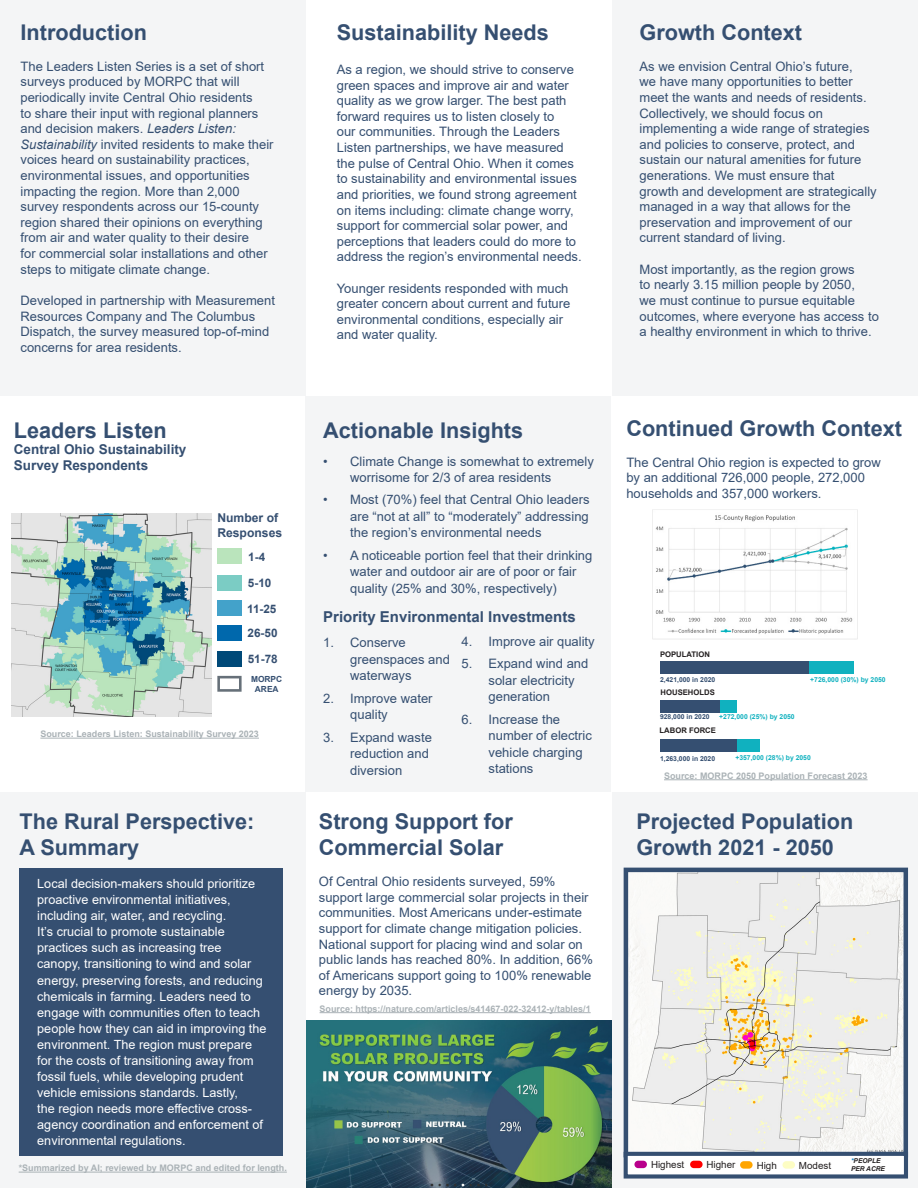
<style>
.page{position:relative;width:918px;height:1188px;background:#fff}
.page>*{position:absolute;margin:0;border:0;box-sizing:border-box;transform-origin:0 0}
.t1{font:700 21.75px/26px "Arial";color:#354f71}
.t2{font:700 21.6px "Arial";color:#354f71}
.t3{font:700 15px "Arial";color:#354f71}
.t4{font:700 13.5px "Arial";color:#354f71}
.t5{font:13.05px/15.6px "Arial";color:#354f71}
.t6{font:12.6px/16px "Arial";color:#fff}
.t7{font:700 12.15px "Arial";color:#354f71}
.t8{font:700 11.7px "Arial";color:#354f71}
.t9{font:9.75px "Arial";color:#231f20}
.t10{font:700 9px "Arial";color:#aab2b6}
.t11{font:700 8.4px/10.1px "Arial";color:#354f71;text-align:center}
.t12{font:700 7.65px "Arial";color:#231f20}
.t13{font:700 6.75px "Arial";color:#10b1bf}
.t14{font:700 6.75px "Arial";color:#354f71}
.t15{font:italic 700 6.6px "Arial";color:#231f20}
.s1{font-style:italic}
.s2{color:#0575bd}
</style>
<div class="page">
<div style="left:0;top:0;width:306px;height:396px;background:#f4f5f6"></div>
<div style="left:305px;top:396px;width:306px;height:396px;background:#f4f5f6"></div>
<div style="left:0;top:792px;width:306px;height:396px;background:#f4f5f6"></div>
<div style="left:612px;top:792px;width:306px;height:396px;background:#f4f5f6"></div>
<div style="left:612px;top:0;width:306px;height:396px;background:#f4f5f6"></div>
<hr style="left:40px;top:738px;width:219px;height:1px;background:#aab2b6">
<hr style="left:664px;top:779px;width:204px;height:1px;background:#aab2b6">
<hr style="left:19px;top:1172px;width:268px;height:1px;background:#aab2b6">
<hr style="left:320px;top:1012px;width:271px;height:1px;background:#aab2b6">
<img style="left:11px;top:513px;width:201px;height:203px">
<img style="left:655px;top:510px;width:203px;height:129px">
<div style="left:20px;top:868px;width:263px;height:288px;background:#354f71"></div>
<div style="left:660px;top:661px;width:150px;height:13px;background:#354f71"></div>
<div style="left:660px;top:700px;width:60px;height:13px;background:#354f71"></div>
<div style="left:660px;top:739px;width:77px;height:12px;background:#354f71"></div>
<div style="left:720px;top:700px;width:17px;height:13px;background:#10b1bf"></div>
<div style="left:737px;top:739px;width:22px;height:12px;background:#10b1bf"></div>
<div style="left:810px;top:661px;width:44px;height:13px;background:#10b1bf"></div>
<div style="left:217px;top:548px;width:25px;height:16px;background:#bae4bc"></div>
<div style="left:217px;top:575px;width:25px;height:16px;background:#7bccc4"></div>
<div style="left:217px;top:600px;width:25px;height:16px;background:#43a2ca"></div>
<div style="left:217px;top:625px;width:25px;height:16px;background:#0068ac"></div>
<div style="left:217px;top:651px;width:25px;height:15px;background:#004978"></div>
<div style="left:217px;top:676px;width:25px;height:16px;border:3px solid #667079"></div>
<img style="left:632px;top:874px;width:270px;height:276px">
<div style="left:624px;top:868px;width:284px;height:289px;border:5px solid #354f71"></div>
<svg style="left:623px;top:1150px;width:286px;height:29px"></svg>
<div style="left:634px;top:1161px;width:13px;height:7px;background:#b9008c;border-radius:4px"></div>
<div style="left:690px;top:1161px;width:13px;height:7px;background:#f00;border-radius:4px"></div>
<div style="left:740px;top:1161px;width:13px;height:8px;background:#ffa500;border-radius:4px"></div>
<div style="left:783px;top:1161px;width:12px;height:8px;background:#fdfdc4;border-radius:4px"></div>
<img style="left:307px;top:1021px;width:304px;height:167px">
<p class="t1" style="left:21px;top:19px;width:128px">Introduction</p>
<p class="t5" style="left:21px;top:58px;width:255px">The Leaders Listen Series is a set of short surveys produced by MORPC that will periodically invite Central Ohio residents<br>to share their input with regional planners and decision makers. <span class="s1">Leaders Listen:<br>Sustainability</span> invited residents to make their voices heard on sustainability practices, environmental issues, and opportunities impacting the region. More than 2,000 survey respondents across our 15-county region shared their opinions on everything from air and water quality to their desire<br>for commercial solar installations and other steps to mitigate climate change.</p>
<p class="t5" style="left:21px;top:292px;width:256px">Developed in partnership with Measurement Resources Company and The Columbus Dispatch, the survey measured top-of-mind concerns for area residents.</p>
<p class="t1" style="left:337px;top:19px;width:214px">Sustainability Needs</p>
<p class="t5" style="left:337px;top:62px;width:246px">As a region, we should strive to conserve green spaces and improve air and water quality as we grow larger. The best path forward requires us to listen closely to<br>our communities. Through the Leaders Listen partnerships, we have measured the pulse of Central Ohio. When it comes to sustainability and environmental issues and priorities, we found strong agreement on items including: climate change worry, support for commercial solar power, and perceptions that leaders could do more to address the region’s environmental needs.</p>
<p class="t5" style="left:337px;top:280px;width:235px">Younger residents responded with much greater concern about current and future environmental conditions, especially air and water quality.</p>
<p class="t2" style="left:14px;top:415px;width:154px">Leaders Listen</p>
<p class="t1" style="left:323px;top:418px;width:202px">Actionable Insights</p>
<p class="t4" style="left:14px;top:440px;width:174px">Central Ohio Sustainability</p>
<p class="t4" style="left:14px;top:456px;width:136px">Survey Respondents</p>
<p class="t5" style="left:350px;top:453px;width:245px;text-indent:-27px">• Climate Change is somewhat to extremely worrisome for 2/3 of area residents</p>
<p class="t5" style="left:350px;top:491px;width:241px;line-height:16.5px;text-align:justify;text-indent:-27px">• Most (70%) feel that Central Ohio leaders are “not at all” to “moderately” addressing the region’s environmental needs</p>
<p class="t5" style="left:350px;top:547px;width:244px;line-height:16.5px;text-indent:-27px">• A noticeable portion feel that their drinking water and outdoor air are of poor or fair quality (25% and 30%, respectively)</p>
<p class="t3" style="left:323px;top:606px;width:254px">Priority Environmental Investments</p>
<p class="t5" style="left:462px;top:633px;width:135px">4. Improve air quality</p>
<p class="t5" style="left:489px;top:655px;width:101px;line-height:16.5px;text-indent:-27px">5. Expand wind and solar electricity generation</p>
<p class="t5" style="left:489px;top:711px;width:105px;line-height:16.5px;text-indent:-27px">6. Increase the number of electric vehicle charging stations</p>
<p class="t7" style="left:217px;top:509px;width:62px">Number of</p>
<p class="t7" style="left:217px;top:524px;width:66px">Responses</p>
<p class="t8" style="left:248px;top:548px;width:18px">1-4</p>
<p class="t8" style="left:248px;top:575px;width:25px">5-10</p>
<p class="t8" style="left:247px;top:600px;width:31px">11-25</p>
<p class="t8" style="left:248px;top:624px;width:31px">26-50</p>
<p class="t8" style="left:248px;top:651px;width:31px">51-78</p>
<p class="t11" style="left:251px;top:674px;width:33px">MORPC<br>AREA</p>
<p class="t5" style="left:350px;top:634px;width:101px;line-height:16.5px;text-indent:-27px">1. Conserve greenspaces and waterways</p>
<p class="t5" style="left:350px;top:690px;width:84px;line-height:16.5px;text-indent:-27px">2. Improve water quality</p>
<p class="t5" style="left:350px;top:729px;width:83px;line-height:16.5px;text-indent:-27px">3. Expand waste reduction and diversion</p>
<p class="t10" style="left:40px;top:728px;width:220px">Source: Leaders Listen: Sustainability Survey 2023</p>
<p class="t1" style="left:20px;top:809px;width:236px">The Rural Perspective:</p>
<p class="t1" style="left:20px;top:835px;width:121px">A Summary</p>
<p class="t6" style="left:37px;top:876px;width:231px">Local decision-makers should prioritize proactive environmental initiatives, including air, water, and recycling.<br>It’s crucial to promote sustainable practices such as increasing tree canopy, transitioning to wind and solar energy, preserving forests, and reducing chemicals in farming. Leaders need to engage with communities often to teach people how they can aid in improving the environment. The region must prepare for the costs of transitioning away from fossil fuels, while developing prudent vehicle emissions standards. Lastly,<br>the region needs more effective cross&shy;agency coordination and enforcement of environmental regulations.</p>
<p class="t10" style="left:19px;top:1162px;width:270px">*Summarized by AI; reviewed by MORPC and edited for length.</p>
<p class="t1" style="left:319px;top:809px;width:195px">Strong Support for<br>Commercial Solar</p>
<p class="t5" style="left:319px;top:874px;width:276px">Of Central Ohio residents surveyed, 59% support large commercial solar projects in their communities. Most Americans under-estimate support for climate change mitigation policies.<br>National support for placing wind and solar on public lands has reached 80%. In addition, 66% of Americans support going to 100% renewable energy by 2035.</p>
<p class="t10" style="left:320px;top:1002px;width:273px">Source: https://nature.com/articles/s41467-022-32412-y/tables/1</p>
<p class="t1" style="left:640px;top:19px;width:164px">Growth Context</p>
<p class="t5" style="left:640px;top:58px;width:239px">As we envision Central Ohio’s future,<br>we have many opportunities to better meet the wants and needs of residents.<br>Collectively, we should focus on implementing a wide range of strategies and policies to conserve, protect, and sustain our natural amenities for future generations. We must ensure that growth and development are strategically managed in a way that allows for the preservation and improvement of our current standard of living.</p>
<p class="t5" style="left:640px;top:261px;width:241px">Most importantly, as the region grows<br>to nearly 3.15 million people by 2050,<br>we must continue to pursue equitable outcomes, where everyone has access to a healthy environment in which to thrive.</p>
<p class="t1" style="left:626px;top:415px;width:277px">Continued Growth Context</p>
<p class="t5" style="left:626px;top:454px;width:256px">The Central Ohio region is expected to grow by an additional 726,000 people, 272,000 households and 357,000 workers.</p>
<p class="t12" style="left:660px;top:649px;width:51px">POPULATION</p>
<p class="t12" style="left:661px;top:687px;width:56px">HOUSEHOLDS</p>
<p class="t12" style="left:660px;top:725px;width:58px">LABOR FORCE</p>
<p class="t13" style="left:810px;top:675px;width:77px">+726,000 (30%) by 2050</p>
<p class="t14" style="left:660px;top:675px;width:57px">2,421,000 in 2020</p>
<p class="t13" style="left:719px;top:712px;width:77px">+272,000 (25%) by 2050</p>
<p class="t13" style="left:735px;top:753px;width:77px">+357,000 (28%) by 2050</p>
<p class="t14" style="left:660px;top:712px;width:51px">928,000 in 2020</p>
<p class="t14" style="left:660px;top:754px;width:57px">1,263,000 in 2020</p>
<p class="t10" style="left:664px;top:769px;width:205px">Source: MORPC 2050 Population Forecast 2023</p>
<p class="t1" style="left:636px;top:809px;width:218px">Projected Population<br>Growth 2021 - 2050</p>
<p class="t9" style="left:651px;top:1158px;width:35px">Highest</p>
<p class="t9" style="left:707px;top:1158px;width:30px">Higher</p>
<p class="t9" style="left:757px;top:1158px;width:22px">High</p>
<p class="t9" style="left:799px;top:1159px;width:34px">Modest</p>
<p class="t15" style="left:851px;top:1156px;width:31px"><span class="s2">*</span>PEOPLE</p>
<p class="t15" style="left:851px;top:1164px;width:36px">PER ACRE</p>
</div>
